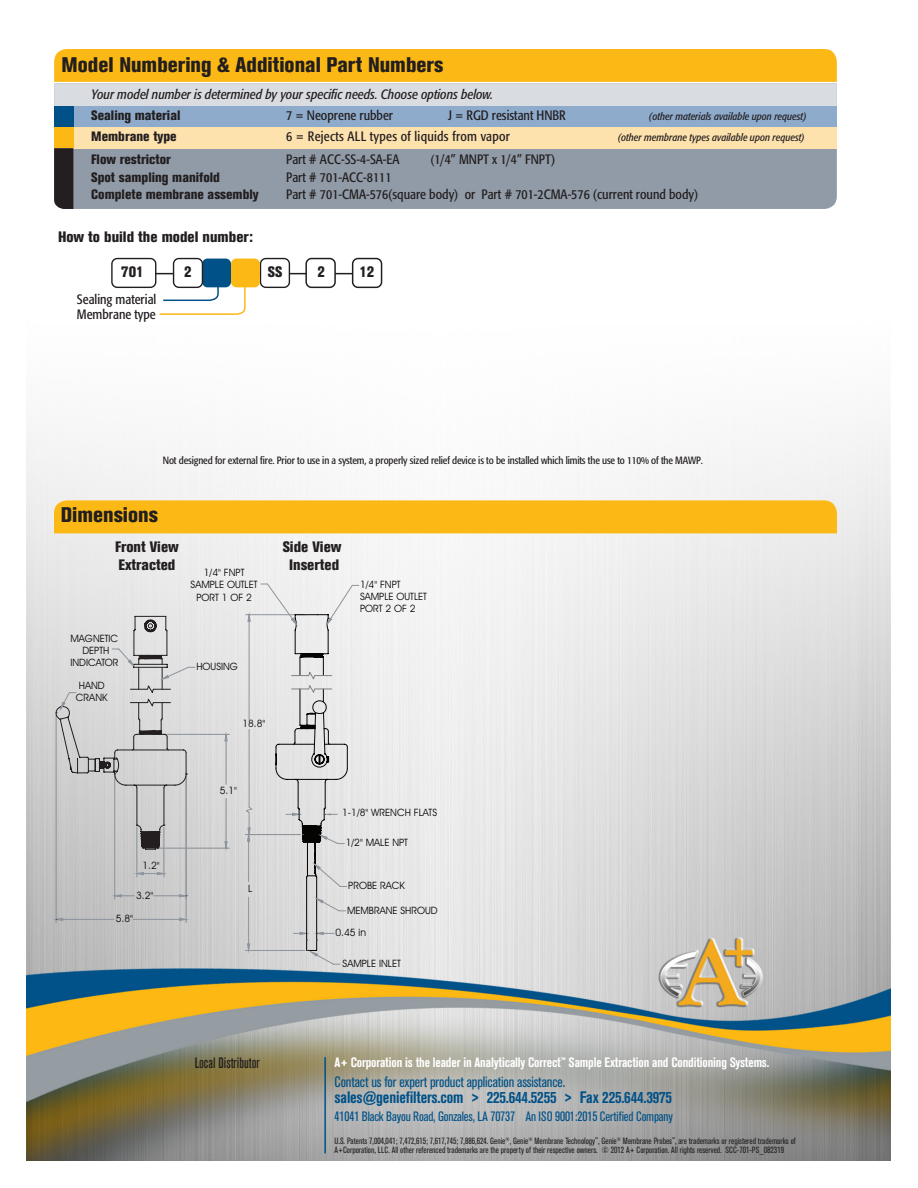
<style>
.page{position:relative;width:918px;height:1188px;background:#fff}
.page>*{position:absolute;margin:0;border:0;box-sizing:border-box;transform-origin:0 0}
.t1{font:800 condensed 21px "Akzidenz Grotesk BE";color:#231f20}
.t2{font:700 condensed 16.5px "Akzidenz Grotesk BE";letter-spacing:-.01em;color:#005187}
.t3{font:800 condensed 15px/18px "Akzidenz Grotesk BE";color:#231f20}
.t4{font:condensed 15px "Akzidenz Grotesk BE";letter-spacing:-.01em;color:#005187}
.t5{font:500 condensed 15px "Akzidenz Grotesk BE";color:#231f20}
.t6{font:condensed 13.5px/15px "Formata";color:#231f20}
.t7{font:700 condensed 13.5px "Akzidenz Grotesk BE";letter-spacing:-.01em;color:#fff}
.t8{font:italic condensed 13.5px/21px "Formata";color:#231f20}
.t9{font:800 condensed 13.5px "Akzidenz Grotesk BE";color:#231f20}
.t10{font:condensed 13.5px "Akzidenz Grotesk BE";letter-spacing:-.01em;color:#005187}
.t11{font:condensed 13.5px "Formata";letter-spacing:.02em;color:#231f20}
.t12{font:condensed 10.5px "Formata";letter-spacing:-.01em;color:#231f20}
.t13{font:italic condensed 10.5px "Formata";color:#231f20}
.t14{font:10.2px/12.1px "Avant Garde IT Cby BT";color:#040503;text-align:center}
.t15{font:condensed 9px/9px "Akzidenz Grotesk BE";color:#231f20}
.s1{font-family:"Akzidenz Grotesk BE";font-weight:800;font-style:normal}
.s2{font-size:12.75px}
</style>
<div class="page">
<img style="left:27px;top:257px;width:864px;height:904px">
<div style="left:54px;top:500px;width:783px;height:33px;background:#fcb814"></div>
<hr style="left:324px;top:1057px;width:2px;height:96px;background:#005187">
<div style="left:73px;top:148px;width:764px;height:61px;background:#919ba7"></div>
<div style="left:54px;top:49px;width:783px;height:33px;background:#fcb814"></div>
<svg style="left:54px;top:83px;width:783px;height:24px;background:#d5dae0"></svg>
<div style="left:54px;top:107px;width:783px;height:21px;background:#8fabcc"></div>
<div style="left:54px;top:107px;width:20px;height:20px;background:#005187"></div>
<div style="left:54px;top:127px;width:783px;height:21px;background:#fee2ae"></div>
<div style="left:54px;top:127px;width:19px;height:21px;background:#fcb814"></div>
<hr style="left:143px;top:273px;width:236px;height:1px;background:#231f20">
<div style="left:202px;top:259px;width:29px;height:28px;background:#005187;border-radius:5px"></div>
<div style="left:306px;top:259px;width:29px;height:28px;background:#fff;border-radius:5px"></div>
<div style="left:305px;top:258px;width:31px;height:30px;border:1px solid #231f20;border-radius:5px"></div>
<div style="left:353px;top:259px;width:29px;height:28px;background:#fff;border-radius:5px"></div>
<div style="left:352px;top:258px;width:30px;height:30px;border:1px solid #231f20;border-radius:5px"></div>
<div style="left:116px;top:260px;width:39px;height:26px;background:#fff"></div>
<div style="left:111px;top:258px;width:45px;height:30px;border:1px solid #231f20;border-radius:5px"></div>
<div style="left:174px;top:259px;width:28px;height:28px;background:#fff;border-radius:5px"></div>
<div style="left:173px;top:258px;width:30px;height:30px;border:1px solid #231f20;border-radius:5px"></div>
<div style="left:260px;top:259px;width:29px;height:28px;background:#fff;border-radius:5px"></div>
<div style="left:260px;top:258px;width:30px;height:30px;border:1px solid #231f20;border-radius:5px"></div>
<svg style="left:158px;top:270px;width:88px;height:46px"></svg>
<div style="left:231px;top:259px;width:29px;height:28px;background:#fcb814;border-radius:5px"></div>
<svg style="left:54px;top:148px;width:19px;height:61px"></svg>
<hr style="left:186px;top:776px;width:1px;height:147px;background:#8d949b">
<hr style="left:56px;top:715px;width:1px;height:208px;background:#8d949b">
<hr style="left:133px;top:919px;width:47px;height:1px;background:#8d949b">
<hr style="left:63px;top:919px;width:51px;height:1px;background:#8d949b">
<svg style="left:179px;top:918px;width:11px;height:3px"></svg>
<hr style="left:166px;top:734px;width:63px;height:1px;background:#8d949b">
<hr style="left:160px;top:848px;width:69px;height:1px;background:#8d949b">
<hr style="left:226px;top:741px;width:1px;height:43px;background:#8d949b">
<hr style="left:226px;top:798px;width:1px;height:44px;background:#8d949b">
<svg style="left:224px;top:730px;width:4px;height:12px"></svg>
<hr style="left:114px;top:776px;width:1px;height:123px;background:#8d949b">
<svg style="left:111px;top:894px;width:23px;height:4px"></svg>
<hr style="left:137px;top:827px;width:1px;height:50px;background:#8d949b">
<hr style="left:164px;top:827px;width:1px;height:50px;background:#8d949b">
<svg style="left:52px;top:918px;width:11px;height:3px"></svg>
<svg style="left:224px;top:841px;width:4px;height:11px"></svg>
<svg style="left:153px;top:894px;width:37px;height:4px"></svg>
<svg style="left:133px;top:872px;width:35px;height:3px"></svg>
<svg style="left:55px;top:616px;width:140px;height:234px;background:#ccc"></svg>
<hr style="left:245px;top:834px;width:56px;height:1px;background:#8d949b">
<hr style="left:245px;top:950px;width:60px;height:1px;background:#8d949b">
<hr style="left:248px;top:897px;width:1px;height:47px;background:#8d949b">
<hr style="left:248px;top:839px;width:1px;height:43px;background:#8d949b">
<hr style="left:246px;top:614px;width:58px;height:1px;background:#8d949b">
<hr style="left:249px;top:729px;width:1px;height:78px;background:#8d949b">
<hr style="left:249px;top:621px;width:1px;height:99px;background:#8d949b">
<svg style="left:246px;top:806px;width:7px;height:37px"></svg>
<svg style="left:247px;top:943px;width:3px;height:11px"></svg>
<svg style="left:247px;top:611px;width:4px;height:11px"></svg>
<svg style="left:261px;top:583px;width:98px;height:382px;background:#d8d9d9"></svg>
<p class="t1" style="left:62px;top:53px;width:383px">Model Numbering &amp; Additional Part Numbers</p>
<p class="t8" style="left:91px;top:84px;width:404px">Your model number is determined by your specific needs. Choose options below.<br><span class="s1">Sealing material</span></p>
<p class="t6" style="left:286px;top:108px;width:109px">7 = Neoprene rubber</p>
<p class="t6" style="left:448px;top:108px;width:119px">J = RGD resistant HNBR</p>
<p class="t13" style="left:649px;top:110px;width:159px">(other materials available upon request)</p>
<p class="t9" style="left:91px;top:129px;width:87px">Membrane type</p>
<p class="t11" style="left:286px;top:128px;width:225px">6 = Rejects ALL types of liquids from vapor</p>
<p class="t13" style="left:618px;top:131px;width:188px">(other membrane types available upon request)</p>
<p class="t9" style="left:91px;top:151px;width:81px">Flow restrictor</p>
<p class="t6" style="left:286px;top:151px;width:115px">Part # ACC-SS-4-SA-EA</p>
<p class="t6" style="left:430px;top:151px;width:126px"><span class="s2">(</span>1/4” MNPT x 1/4” FNPT)</p>
<p class="t9" style="left:91px;top:169px;width:130px">Spot sampling manifold</p>
<p class="t6" style="left:286px;top:169px;width:107px">Part # 701-ACC-8111</p>
<p class="t9" style="left:91px;top:187px;width:169px">Complete membrane assembly</p>
<p class="t6" style="left:286px;top:187px;width:414px">Part # 701-CMA-576(square body) or Part # 701-2CMA-576 (current round body)</p>
<p class="t3" style="left:58px;top:228px;width:197px">How to build the model number:</p>
<p class="t3" style="left:121px;top:263px;width:24px">701</p>
<p class="t3" style="left:184px;top:263px;width:9px">2</p>
<p class="t3" style="left:268px;top:263px;width:16px">SS</p>
<p class="t3" style="left:317px;top:263px;width:9px">2</p>
<p class="t3" style="left:359px;top:263px;width:16px">12</p>
<p class="t6" style="left:77px;top:291px;width:81px">Sealing material<br>Membrane type</p>
<p class="t12" style="left:163px;top:454px;width:542px">Not designed for external fire. Prior to use in a system, a properly sized relief device is to be installed which limits the use to 110% of the MAWP.</p>
<p class="t1" style="left:61px;top:502px;width:99px">Dimensions</p>
<p class="t3" style="left:115px;top:538px;width:65px">Front View<br>Extracted</p>
<p class="t3" style="left:283px;top:538px;width:60px;text-align:center">Side View<br>Inserted</p>
<p class="t14" style="left:191px;top:566px;width:68px">1/4" FNPT<br>SAMPLE OUTLET<br>PORT 1 OF 2</p>
<p class="t14" style="left:70px;top:632px;width:50px">MAGNETIC<br>DEPTH<br>INDICATOR</p>
<p class="t14" style="left:76px;top:679px;width:33px;text-align:left">HAND<br>CRANK</p>
<p class="t14" style="left:196px;top:660px;width:43px">HOUSING</p>
<p class="t14" style="left:242px;top:718px;width:24px">18.8"</p>
<p class="t14" style="left:360px;top:578px;width:68px;text-align:left">1/4" FNPT<br>SAMPLE OUTLET<br>PORT 2 OF 2</p>
<p class="t14" style="left:220px;top:784px;width:19px">5.1"</p>
<p class="t14" style="left:143px;top:860px;width:19px">1.2"</p>
<p class="t14" style="left:136px;top:889px;width:19px">3.2"</p>
<p class="t14" style="left:116px;top:912px;width:19px">5.8"</p>
<p class="t14" style="left:248px;top:882px;width:6px">L</p>
<p class="t5" style="left:195px;top:1055px;width:66px">Local Distributor</p>
<p class="t14" style="left:342px;top:807px;width:96px">1-1/8" WRENCH FLATS</p>
<p class="t14" style="left:346px;top:836px;width:64px">1/2" MALE NPT</p>
<p class="t14" style="left:348px;top:880px;width:58px">PROBE RACK</p>
<p class="t14" style="left:347px;top:904px;width:92px">MEMBRANE SHROUD</p>
<p class="t14" style="left:336px;top:926px;width:32px">0.45 in</p>
<p class="t14" style="left:343px;top:957px;width:60px">SAMPLE INLET</p>
<p class="t7" style="left:335px;top:1055px;width:436px">A+ Corporation is the leader in Analytically Correct<sup>™</sup> Sample Extraction and Conditioning Systems.</p>
<p class="t4" style="left:335px;top:1073px;width:232px">Contact us for expert product application assistance.</p>
<p class="t2" style="left:335px;top:1088px;width:339px">sales@geniefilters.com &gt; 225.644.5255 &gt; Fax 225.644.3975</p>
<p class="t10" style="left:335px;top:1109px;width:340px">41041 Black Bayou Road, Gonzales, LA 70737 An ISO 9001:2015 Certified Company</p>
<p class="t15" style="left:335px;top:1136px;width:463px">U.S. Patents 7,004,041; 7,472,615; 7,617,745; 7,886,624. Genie<sup>®</sup>, Genie<sup>®</sup> Membrane Technology<sup>™</sup>, Genie<sup>®</sup> Membrane Probes<sup>™</sup>, are trademarks or registered trademarks of<br>A+Corporation, LLC. All other referenced trademarks are the property of their respective owners. © 2012 A+ Corporation. All rights reserved. SCC-701-PS_082319</p>
</div>
